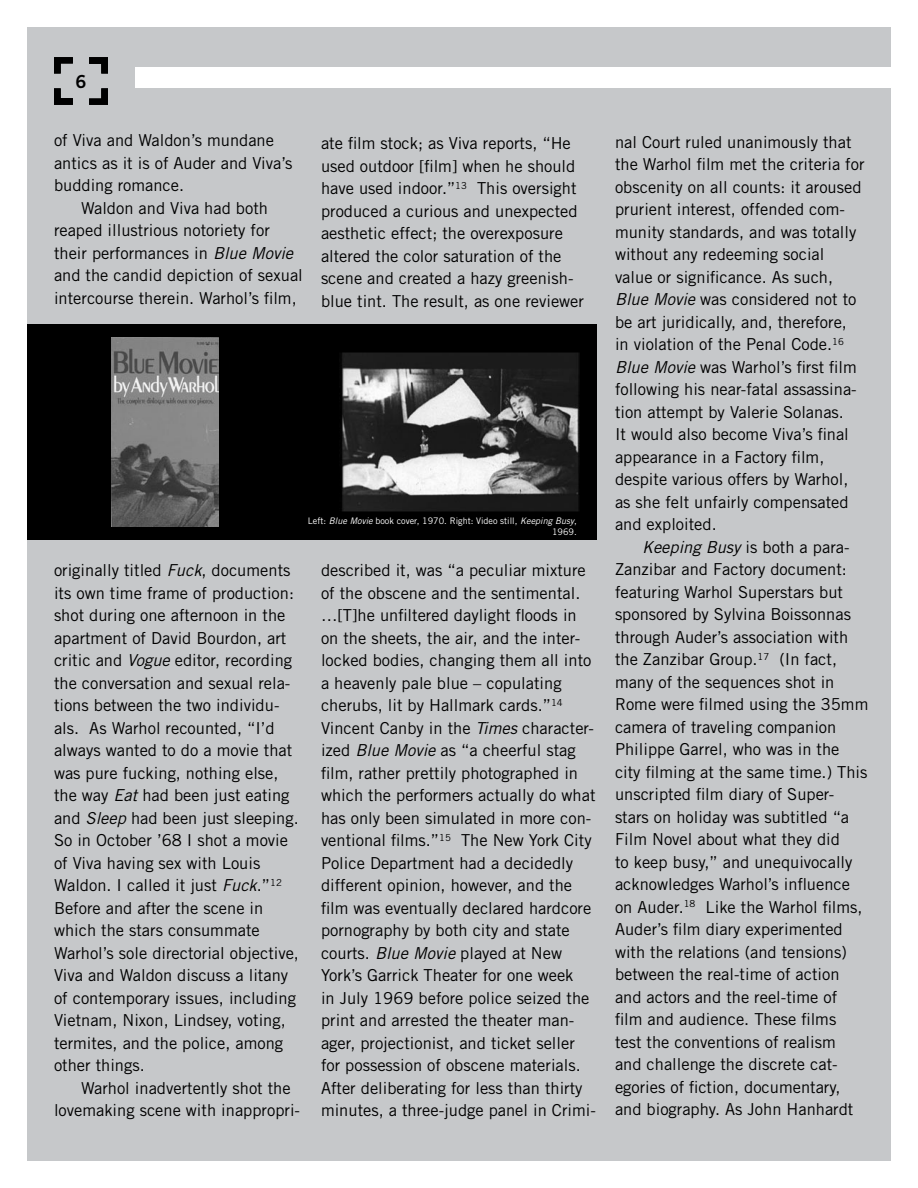
<style>
.page{position:relative;width:918px;height:1188px;background:#fff}
.page>*{position:absolute;margin:0;border:0;box-sizing:border-box;transform-origin:0 0}
.t1{font:18px "Trade Gothic Bold Two";color:#000}
.t2{font:16.5px/22.5px "Trade Gothic";color:#000}
.t3{font:9px/10.8px "Trade Gothic";color:#fff;text-align:right}
.s1{font-style:italic}
</style>
<div class="page">
<div style="left:27px;top:27px;width:864px;height:1134px;background:#c6c8ca"></div>
<svg style="left:54px;top:88px;width:19px;height:17px"></svg>
<svg style="left:54px;top:57px;width:19px;height:17px"></svg>
<svg style="left:89px;top:57px;width:19px;height:17px"></svg>
<svg style="left:89px;top:88px;width:19px;height:17px"></svg>
<div style="left:135px;top:68px;width:763px;height:20px;background:#fff"></div>
<div style="left:27px;top:324px;width:570px;height:216px;background:#000"></div>
<img style="left:111px;top:338px;width:108px;height:188px">
<img style="left:342px;top:354px;width:238px;height:156px">
<div style="left:321px;top:351px;width:276px;height:162px;border:2px solid #000"></div>
<p class="t1" style="left:76px;top:70px;width:12px">6</p>
<p class="t2" style="left:54px;top:129px;width:240px">of Viva and Waldon’s mundane antics as it is of Auder and Viva’s budding romance.</p>
<p class="t2" style="left:54px;top:196px;width:250px;text-indent:27px">Waldon and Viva had both reaped illustrious notoriety for their performances in <span class="s1">Blue Movie </span>and the candid depiction of sexual intercourse therein. Warhol’s film,</p>
<p class="t2" style="left:321px;top:132px;width:265px">ate film stock; as Viva reports, “He used outdoor [film] when he should have used indoor.”<sup>13</sup> This oversight produced a curious and unexpected aesthetic effect; the overexposure altered the color saturation of the scene and created a hazy greenish&shy;blue tint. The result, as one reviewer</p>
<p class="t3" style="left:308px;top:515px;width:270px">Left: <span class="s1">Blue Movie</span> book cover, 1970. Right: Video still, <span class="s1">Keeping Busy</span>,<br>1969.</p>
<p class="t2" style="left:54px;top:559px;width:247px">originally titled <span class="s1">Fuck</span>, documents its own time frame of production: shot during one afternoon in the apartment of David Bourdon, art critic and <span class="s1">Vogue</span> editor, recording the conversation and sexual rela&shy;tions between the two individu&shy;als. As Warhol recounted, “I’d always wanted to do a movie that was pure fucking, nothing else, the way <span class="s1">Eat</span> had been just eating and <span class="s1">Sleep</span> had been just sleeping.<br>So in October ’68 I shot a movie of Viva having sex with Louis<br>Waldon. I called it just <span class="s1">Fuck</span>.”<sup>12<br></sup>Before and after the scene in which the stars consummate<br>Warhol’s sole directorial objective,<br>Viva and Waldon discuss a litany of contemporary issues, including<br>Vietnam, Nixon, Lindsey, voting, termites, and the police, among other things.</p>
<p class="t2" style="left:54px;top:1076px;width:248px;text-indent:27px">Warhol inadvertently shot the lovemaking scene with inappropri-</p>
<p class="t2" style="left:321px;top:559px;width:276px">described it, was “a peculiar mixture of the obscene and the sentimental. …[T]he unfiltered daylight floods in on the sheets, the air, and the inter&shy;locked bodies, changing them all into a heavenly pale blue – copulating cherubs, lit by Hallmark cards.”<sup>14<br></sup>Vincent Canby in the <span class="s1">Times</span> character&shy;ized <span class="s1">Blue Movie</span> as “a cheerful stag film, rather prettily photographed in which the performers actually do what has only been simulated in more con&shy;ventional films.”<sup>15</sup> The New York City Police Department had a decidedly different opinion, however, and the film was eventually declared hardcore pornography by both city and state courts. <span class="s1">Blue Movie</span> played at New York’s Garrick Theater for one week<br>in July 1969 before police seized the print and arrested the theater man&shy;ager, projectionist, and ticket seller for possession of obscene materials.<br>After deliberating for less than thirty minutes, a three-judge panel in Crimi-</p>
<p class="t2" style="left:615px;top:130px;width:251px">nal Court ruled unanimously that the Warhol film met the criteria for obscenity on all counts: it aroused prurient interest, offended com&shy;munity standards, and was totally without any redeeming social value or significance. As such,<br><span class="s1">Blue Movie</span> was considered not to be art juridically, and, therefore, in violation of the Penal Code.<sup>16<br></sup><span class="s1">Blue Movie</span> was Warhol’s first film following his near-fatal assassina&shy;tion attempt by Valerie Solanas.<br>It would also become Viva’s final appearance in a Factory film, despite various offers by Warhol, as she felt unfairly compensated and exploited.</p>
<p class="t2" style="left:615px;top:535px;width:255px;text-indent:27px"><span class="s1">Keeping Busy</span> is both a para-<br>Zanzibar and Factory document: featuring Warhol Superstars but sponsored by Sylvina Boissonnas through Auder’s association with the Zanzibar Group.<sup>17</sup> (In fact, many of the sequences shot in<br>Rome were filmed using the 35mm camera of traveling companion<br>Philippe Garrel, who was in the city filming at the same time.) This unscripted film diary of Super&shy;stars on holiday was subtitled “a<br>Film Novel about what they did<br>to keep busy,” and unequivocally acknowledges Warhol’s influence on Auder.<sup>18</sup> Like the Warhol films,<br>Auder’s film diary experimented with the relations (and tensions) between the real-time of action and actors and the reel-time of film and audience. These films<br>test the conventions of realism<br>and challenge the discrete cat&shy;egories of fiction, documentary, and biography. As John Hanhardt</p>
</div>
